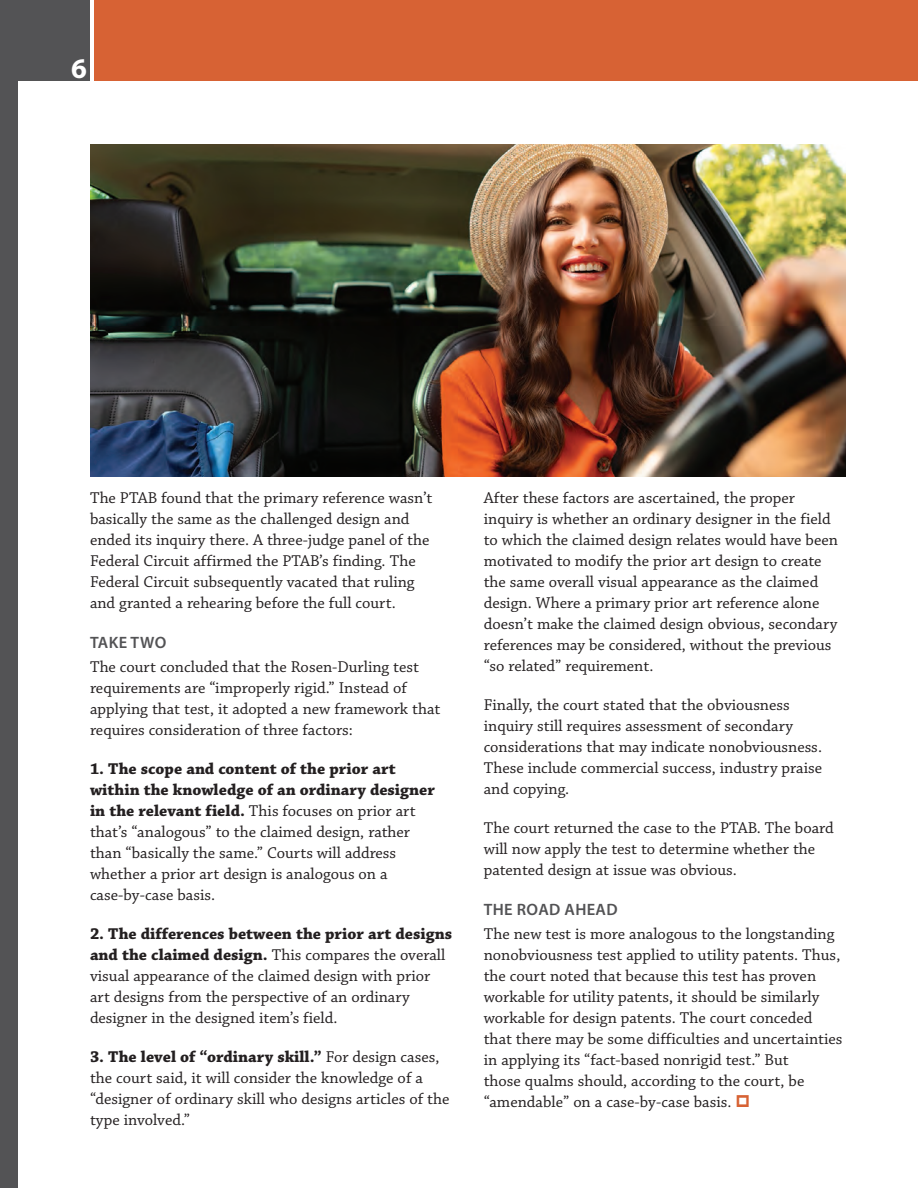
<style>
.page{position:relative;width:918px;height:1188px;background:#fff}
.page>*{position:absolute;margin:0;border:0;box-sizing:border-box;transform-origin:0 0}
.t1{font:700 28.5px "Myriad Pro";color:#fff}
.t2{font:16.5px/21px "Chaparral Pro";color:#231f20}
.t3{font:600 16.5px "Myriad Pro";letter-spacing:.02em;color:#535355}
.s1{font-weight:700}
</style>
<div class="page">
<div style="left:94px;top:0;width:824px;height:81px;background:#d76234"></div>
<div style="left:0;top:0;width:90px;height:81px;background:#535355"></div>
<div style="left:0;top:72px;width:18px;height:1116px;background:#535355"></div>
<img style="left:90px;top:144px;width:756px;height:333px">
<h1 class="t1" style="left:71px;top:52px;width:17px">6</h1>
<p class="t2" style="left:90px;top:488px;width:344px">The PTAB found that the primary reference wasn’t basically the same as the challenged design and ended its inquiry there. A three-judge panel of the Federal Circuit affirmed the PTAB’s finding. The Federal Circuit subsequently vacated that ruling and granted a rehearing before the full court.</p>
<p class="t3" style="left:90px;top:634px;width:78px">TAKE TWO</p>
<p class="t2" style="left:90px;top:657px;width:352px">The court concluded that the Rosen-Durling test requirements are “improperly rigid.” Instead of applying that test, it adopted a new framework that requires consideration of three factors:</p>
<p class="t2" style="left:90px;top:759px;width:346px"><span class="s1">1. The scope and content of the prior art within the knowledge of an ordinary designer in the relevant field.</span> This focuses on prior art that’s “analogous” to the claimed design, rather than “basically the same.” Courts will address whether a prior art design is analogous on a case-by-case basis.</p>
<p class="t2" style="left:90px;top:924px;width:364px"><span class="s1">2. The differences between the prior art designs and the claimed design.</span> This compares the overall visual appearance of the claimed design with prior art designs from the perspective of an ordinary designer in the designed item’s field.</p>
<p class="t2" style="left:90px;top:1047px;width:361px"><span class="s1">3. The level of “ordinary skill.”</span> For design cases, the court said, it will consider the knowledge of a “designer of ordinary skill who designs articles of the type involved.”</p>
<p class="t2" style="left:484px;top:488px;width:356px">After these factors are ascertained, the proper inquiry is whether an ordinary designer in the field to which the claimed design relates would have been motivated to modify the prior art design to create the same overall visual appearance as the claimed design. Where a primary prior art reference alone doesn’t make the claimed design obvious, secondary references may be considered, without the previous “so related” requirement.</p>
<p class="t2" style="left:484px;top:695px;width:340px">Finally, the court stated that the obviousness inquiry still requires assessment of secondary considerations that may indicate nonobviousness.<br>These include commercial success, industry praise and copying.</p>
<p class="t2" style="left:484px;top:818px;width:352px">The court returned the case to the PTAB. The board will now apply the test to determine whether the patented design at issue was obvious.</p>
<p class="t3" style="left:484px;top:901px;width:135px">THE ROAD AHEAD</p>
<p class="t2" style="left:484px;top:924px;width:360px">The new test is more analogous to the longstanding nonobviousness test applied to utility patents. Thus, the court noted that because this test has proven workable for utility patents, it should be similarly workable for design patents. The court conceded that there may be some difficulties and uncertainties in applying its “fact-based nonrigid test.” But<br>those qualms should, according to the court, be “amendable” on a case-by-case basis.</p>
</div>
